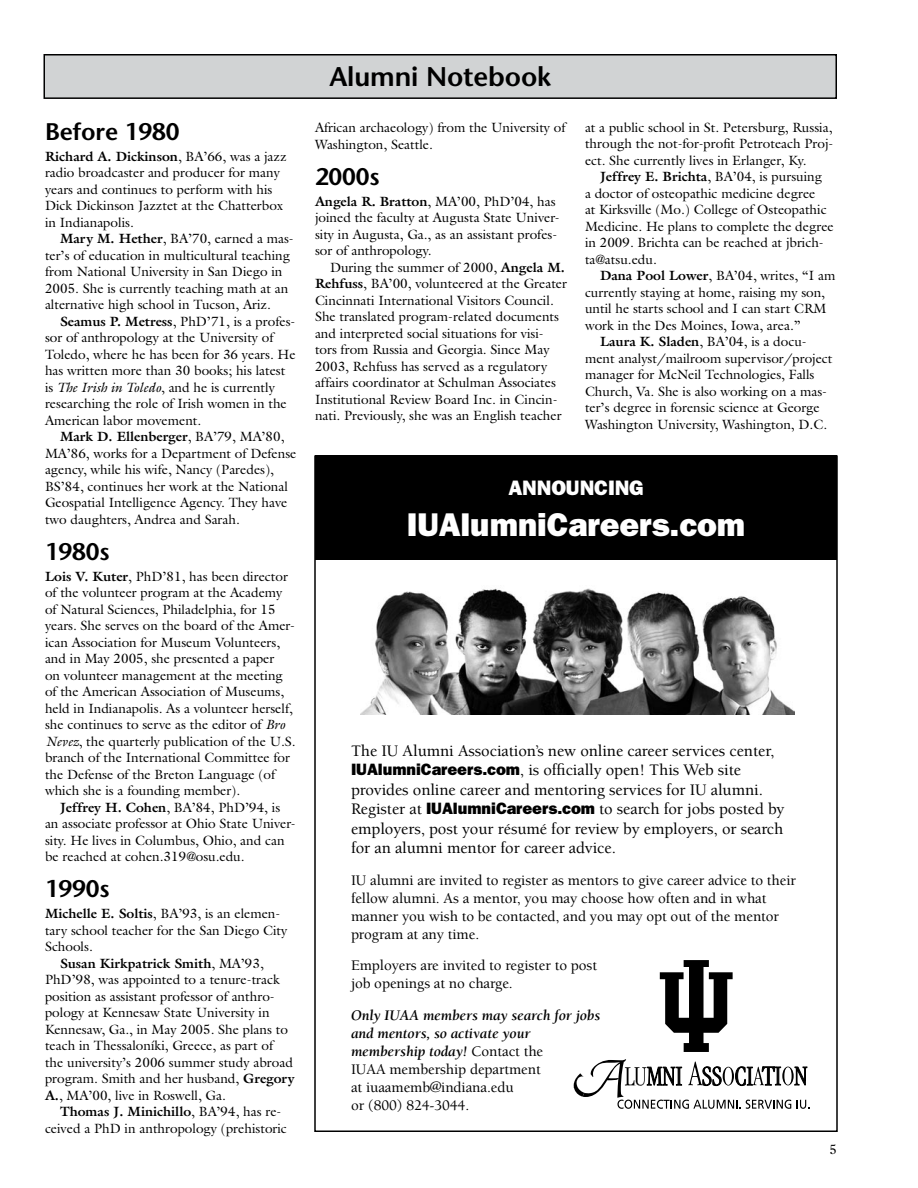
<style>
.page{position:relative;width:918px;height:1188px;background:#fff}
.page>*{position:absolute;margin:0;border:0;box-sizing:border-box;transform-origin:0 0}
.t1{font:800 33px "Franklin Gothic";letter-spacing:-.005em;color:#fff}
.t2{font:600 27px "Stone Sans";letter-spacing:-.005em;color:#000}
.t3{font:600 24px "Stone Sans";letter-spacing:-.005em;color:#000}
.t4{font:800 21px "Franklin Gothic";letter-spacing:-.005em;color:#fff}
.t5{font:500 16.5px/19.5px "Berkeley";letter-spacing:-.005em;color:#000}
.t6{font:500 15px/18px "Berkeley";letter-spacing:-.005em;color:#000}
.t7{font:italic 700 15px/18px "Berkeley";letter-spacing:-.005em;color:#000}
.t8{font:13.5px/16.5px "Galliard";color:#000}
.t9{font:700 13.5px "Galliard";color:#000}
.s1{font-weight:700}
.s2{font-style:italic}
.s3{font-weight:400}
.s4{font-family:"Franklin Gothic";font-weight:800}
.s5{font-weight:500;font-style:normal}
</style>
<div class="page">
<div style="left:315px;top:455px;width:522px;height:105px;background:#000"></div>
<div style="left:44px;top:55px;width:792px;height:43px;background:#d1d3d4"></div>
<div style="left:44px;top:54px;width:793px;height:45px;border:2px solid #000"></div>
<svg style="left:660px;top:960px;width:73px;height:92px"></svg>
<svg style="left:574px;top:1059px;width:236px;height:50px"></svg>
<div style="left:314px;top:455px;width:524px;height:677px;border:2px solid #000"></div>
<img style="left:360px;top:588px;width:434px;height:126px">
<h3 class="t3" style="left:45px;top:117px;width:136px">Before 1980</h3>
<p class="t8" style="left:45px;top:147px;width:243px"><span class="s1">Richard A. Dickinson</span>, BA’66, was a jazz radio broadcaster and producer for many years and continues to perform with his Dick Dickinson Jazztet at the Chatterbox in Indianapolis.</p>
<p class="t8" style="left:45px;top:230px;width:250px;text-indent:15px"><span class="s1">Mary M. Hether</span>, BA’70, earned a mas&shy;ter’s of education in multicultural teaching from National University in San Diego in 2005. She is currently teaching math at an alternative high school in Tucson, Ariz.</p>
<p class="t8" style="left:45px;top:312px;width:252px;text-indent:15px"><span class="s1">Seamus P. Metress</span>, PhD’71, is a profes&shy;sor of anthropology at the University of Toledo, where he has been for 36 years. He has written more than 30 books; his latest is <span class="s2">The Irish in Toledo</span>, and he is currently researching the role of Irish women in the American labor movement.</p>
<p class="t8" style="left:45px;top:428px;width:253px;text-indent:15px"><span class="s1">Mark D. Ellenberger</span>, BA’79, MA’80, MA’86, works for a Department of Defense agency, while his wife, Nancy (Paredes), BS’84, continues her work at the National Geospatial Intelligence Agency. They have two daughters, Andrea and Sarah.</p>
<h3 class="t3" style="left:45px;top:537px;width:66px">1980s</h3>
<p class="t8" style="left:45px;top:567px;width:252px"><span class="s1">Lois V. Kuter</span>, PhD’81, has been director of the volunteer program at the Academy of Natural Sciences, Philadelphia, for 15 years. She serves on the board of the Amer&shy;ican Association for Museum Volunteers, and in May 2005, she presented a paper<br>on volunteer management at the meeting of the American Association of Museums, held in Indianapolis. As a volunteer herself, she continues to serve as the editor of <span class="s2">Bro Nevez</span>, the quarterly publication of the U.S. branch of the International Committee for the Defense of the Breton Language (of which she is a founding member).</p>
<p class="t8" style="left:45px;top:798px;width:252px;text-indent:15px"><span class="s1">Jeffrey H. Cohen</span>, BA’84, PhD’94, is an associate professor at Ohio State Univer&shy;sity. He lives in Columbus, Ohio, and can be reached at cohen.319@osu.edu.</p>
<h3 class="t3" style="left:45px;top:874px;width:66px">1990s</h3>
<p class="t8" style="left:45px;top:905px;width:237px"><span class="s1">Michelle E. Soltis</span>, BA’93, is an elemen-</p>
<p class="t8" style="left:45px;top:921px;width:244px">tary school teacher for the San Diego City</p>
<p class="t8" style="left:45px;top:938px;width:49px">Schools.</p>
<p class="t9" style="left:60px;top:954px;width:205px">Susan Kirkpatrick Smith<span class="s3">, MA’93,</span></p>
<p class="t8" style="left:45px;top:971px;width:236px">PhD’98, was appointed to a tenure-track</p>
<p class="t8" style="left:45px;top:987px;width:231px">position as assistant professor of anthro-</p>
<p class="t8" style="left:45px;top:1004px;width:226px">pology at Kennesaw State University in</p>
<p class="t8" style="left:45px;top:1020px;width:244px">Kennesaw, Ga., in May 2005. She plans to</p>
<p class="t8" style="left:45px;top:1037px;width:230px">teach in Thessaloníki, Greece, as part of</p>
<p class="t8" style="left:45px;top:1053px;width:249px">the university’s 2006 summer study abroad</p>
<p class="t8" style="left:45px;top:1070px;width:251px">program. Smith and her husband, <span class="s1">Gregory</span></p>
<p class="t8" style="left:45px;top:1086px;width:182px"><span class="s1">A.</span>, MA’00, live in Roswell, Ga.</p>
<p class="t9" style="left:60px;top:1103px;width:223px">Thomas J. Minichillo<span class="s3">, BA’94, has re-</span></p>
<p class="t8" style="left:45px;top:1119px;width:243px">ceived a PhD in anthropology (prehistoric</p>
<h2 class="t2" style="left:329px;top:61px;width:223px">Alumni Notebook</h2>
<p class="t8" style="left:315px;top:119px;width:252px">African archaeology) from the University of<br>Washington, Seattle.</p>
<h3 class="t3" style="left:315px;top:162px;width:66px">2000s</h3>
<p class="t8" style="left:315px;top:193px;width:246px"><span class="s1">Angela R. Bratton</span>, MA’00, PhD’04, has joined the faculty at Augusta State Univer&shy;sity in Augusta, Ga., as an assistant profes&shy;sor of anthropology.</p>
<p class="t8" style="left:315px;top:259px;width:254px;text-indent:15px">During the summer of 2000, <span class="s1">Angela M.<br>Rehfuss</span>, BA’00, volunteered at the Greater Cincinnati International Visitors Council.<br>She translated program-related documents and interpreted social situations for visi&shy;tors from Russia and Georgia. Since May 2003, Rehfuss has served as a regulatory affairs coordinator at Schulman Associates Institutional Review Board Inc. in Cincin&shy;nati. Previously, she was an English teacher</p>
<p class="t8" style="left:585px;top:119px;width:250px;text-align:justify">at a public school in St. Petersburg, Russia, through the not-for-profit Petroteach Proj&shy;ect. She currently lives in Erlanger, Ky.</p>
<p class="t8" style="left:585px;top:168px;width:250px;text-indent:15px"><span class="s1">Jeffrey E. Brichta</span>, BA’04, is pursuing<br>a doctor of osteopathic medicine degree<br>at Kirksville (Mo.) College of Osteopathic Medicine. He plans to complete the degree in 2009. Brichta can be reached at jbrich&shy;ta@atsu.edu.</p>
<p class="t8" style="left:600px;top:267px;width:237px"><span class="s1">Dana Pool Lower</span>, BA’04, writes, “I am</p>
<p class="t8" style="left:585px;top:284px;width:242px">currently staying at home, raising my son,</p>
<p class="t8" style="left:585px;top:300px;width:243px">until he starts school and I can start CRM</p>
<p class="t8" style="left:585px;top:317px;width:217px">work in the Des Moines, Iowa, area.”</p>
<p class="t8" style="left:600px;top:333px;width:208px"><span class="s1">Laura K. Sladen</span>, BA’04, is a docu-</p>
<p class="t8" style="left:585px;top:350px;width:249px">ment analyst/mailroom supervisor/project</p>
<p class="t8" style="left:585px;top:366px;width:231px">manager for McNeil Technologies, Falls</p>
<p class="t8" style="left:585px;top:383px;width:244px">Church, Va. She is also working on a mas-</p>
<p class="t8" style="left:585px;top:399px;width:236px">ter’s degree in forensic science at George</p>
<p class="t8" style="left:585px;top:416px;width:244px">Washington University, Washington, D.C.</p>
<h3 class="t4" style="left:508px;top:475px;width:137px">Announcing</h3>
<h1 class="t1" style="left:407px;top:505px;width:340px">IUAlumniCareers.com</h1>
<p class="t5" style="left:351px;top:741px;width:435px">The IU Alumni Association’s new online career services center, <span class="s4">IUAlumniCareers.com</span>, is officially open! This Web site provides online career and mentoring services for IU alumni.<br>Register at <span class="s4">IUAlumniCareers.com</span> to search for jobs posted by employers, post your résumé for review by employers, or search for an alumni mentor for career advice.</p>
<p class="t6" style="left:351px;top:871px;width:447px">IU alumni are invited to register as mentors to give career advice to their fellow alumni. As a mentor, you may choose how often and in what manner you wish to be contacted, and you may opt out of the mentor program at any time.</p>
<p class="t6" style="left:351px;top:957px;width:248px">Employers are invited to register to post job openings at no charge.</p>
<p class="t7" style="left:351px;top:1006px;width:251px">Only IUAA members may search for jobs and mentors, so activate your membership today! <span class="s5">Contact the<br>IUAA membership department<br>at iuaamemb@indiana.edu<br>or (800) 824-3044.</span></p>
<p class="t8" style="left:829px;top:1141px;width:9px">5</p>
</div>
